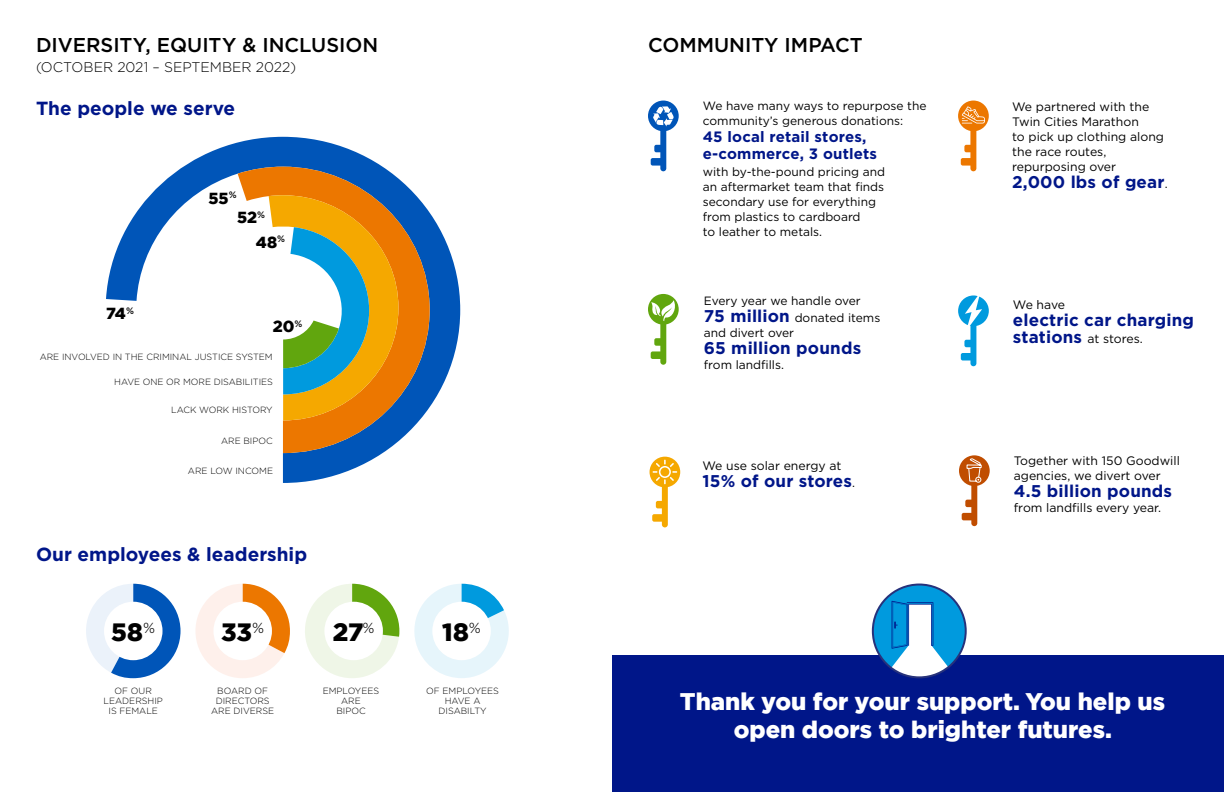
<style>
.page{position:relative;width:1224px;height:792px;background:#fff}
.page>*{position:absolute;margin:0;border:0;box-sizing:border-box;transform-origin:0 0}
.t1{font:900 25px "Gotham";letter-spacing:.005em;color:#000}
.t2{font:900 24px/28px "Gotham";color:#fff;text-align:center}
.t3{font:500 20px "Gotham";color:#000}
.t4{font:700 19px "Gotham";color:#001689}
.t5{font:700 17px "Gotham";letter-spacing:.01em;color:#001689}
.t6{font:900 16px "Gotham";letter-spacing:.005em;color:#000}
.t7{font:700 15px/17px "Gotham";letter-spacing:.01em;color:#001689}
.t8{font:300 14px "Gotham";letter-spacing:-.005em;color:#000}
.t9{font:12.2px/15px "Gotham";color:#000}
.t10{font:12px/15px "Gotham";color:#000}
.t11{font:300 9px/10px "Gotham";color:#000;text-align:center}
.s1{font-weight:700;font-size:17px;color:#001689}
.s2{font-weight:400;font-size:12px;color:#000}
</style>
<div class="page">
<div style="left:612px;top:655px;width:612px;height:137px;background:#001689"></div>
<svg style="left:86px;top:584px;width:95px;height:94px"></svg>
<div style="left:104px;top:602px;width:59px;height:58px;background:#fff;border-radius:50%"></div>
<svg style="left:195px;top:584px;width:95px;height:94px"></svg>
<div style="left:213px;top:602px;width:59px;height:58px;background:#fff;border-radius:50%"></div>
<svg style="left:305px;top:584px;width:94px;height:94px"></svg>
<div style="left:324px;top:602px;width:59px;height:58px;background:#fff;border-radius:50%"></div>
<svg style="left:414px;top:584px;width:95px;height:94px"></svg>
<div style="left:432px;top:602px;width:59px;height:58px;background:#fff;border-radius:50%"></div>
<div style="left:648px;top:101px;width:31px;height:30px;background:#0055b8;border-radius:50%"></div>
<svg style="left:651px;top:106px;width:23px;height:65px"></svg>
<svg style="left:106px;top:137px;width:354px;height:346px"></svg>
<svg style="left:238px;top:167px;width:192px;height:286px"></svg>
<svg style="left:269px;top:195px;width:129px;height:225px"></svg>
<div style="left:958px;top:101px;width:31px;height:30px;background:#ec7700;border-radius:50%"></div>
<svg style="left:961px;top:106px;width:24px;height:65px"></svg>
<div style="left:873px;top:585px;width:93px;height:92px;background:#009ade;border-radius:46px"></div>
<svg style="left:873px;top:601px;width:93px;height:76px"></svg>
<div style="left:872px;top:584px;width:95px;height:94px;border:2px solid #27327b;border-radius:50%"></div>
<div style="left:650px;top:457px;width:30px;height:30px;background:#f5a800;border-radius:50%"></div>
<svg style="left:652px;top:460px;width:25px;height:67px"></svg>
<div style="left:958px;top:295px;width:31px;height:31px;background:#009ade;border-radius:50%"></div>
<svg style="left:961px;top:295px;width:21px;height:71px"></svg>
<div style="left:648px;top:294px;width:31px;height:31px;background:#61a60e;border-radius:50%"></div>
<svg style="left:651px;top:300px;width:27px;height:65px"></svg>
<div style="left:959px;top:455px;width:31px;height:31px;background:#c04d00;border-radius:50%"></div>
<svg style="left:962px;top:457px;width:20px;height:69px"></svg>
<h3 class="t3" style="left:36px;top:32px;width:344px">DIVERSITY, EQUITY &amp; INCLUSION</h3>
<p class="t8" style="left:36px;top:58px;width:262px">(OCTOBER 2021 – SEPTEMBER 2022)</p>
<h3 class="t4" style="left:36px;top:96px;width:201px">The people we serve</h3>
<h3 class="t6" style="left:208px;top:187px;width:30px">55<sup>%</sup></h3>
<h3 class="t6" style="left:237px;top:207px;width:29px">52<sup>%</sup></h3>
<h3 class="t6" style="left:106px;top:302px;width:30px">74<sup>%</sup></h3>
<h3 class="t6" style="left:256px;top:231px;width:31px">48<sup>%</sup></h3>
<h3 class="t6" style="left:273px;top:316px;width:31px">20<sup>%</sup></h3>
<p class="t11" style="left:40px;top:351px;width:235px">ARE INVOLVED IN THE CRIMINAL JUSTICE SYSTEM</p>
<p class="t11" style="left:114px;top:376px;width:160px">HAVE ONE OR MORE DISABILITIES</p>
<p class="t11" style="left:171px;top:405px;width:103px">LACK WORK HISTORY</p>
<p class="t11" style="left:221px;top:435px;width:53px">ARE BIPOC</p>
<p class="t11" style="left:188px;top:465px;width:87px">ARE LOW INCOME</p>
<h3 class="t4" style="left:36px;top:541px;width:273px">Our employees &amp; leadership</h3>
<h1 class="t1" style="left:111px;top:615px;width:45px">58<sup>%</sup></h1>
<h1 class="t1" style="left:221px;top:615px;width:45px">33<sup>%</sup></h1>
<h1 class="t1" style="left:333px;top:615px;width:43px">27<sup>%</sup></h1>
<h1 class="t1" style="left:442px;top:615px;width:40px">18<sup>%</sup></h1>
<p class="t11" style="left:104px;top:685px;width:61px">OF OUR<br>LEADERSHIP<br>IS FEMALE</p>
<p class="t11" style="left:211px;top:685px;width:64px">BOARD OF<br>DIRECTORS<br>ARE DIVERSE</p>
<p class="t11" style="left:323px;top:685px;width:58px">EMPLOYEES<br>ARE<br>BIPOC</p>
<p class="t11" style="left:426px;top:685px;width:74px">OF EMPLOYEES<br>HAVE A<br>DISABILTY</p>
<h3 class="t3" style="left:648px;top:32px;width:216px">COMMUNITY IMPACT</h3>
<p class="t10" style="left:703px;top:98px;width:225px">We have many ways to repurpose the community’s generous donations:</p>
<p class="t7" style="left:703px;top:128px;width:176px">45 local retail stores, e-commerce, 3 outlets</p>
<p class="t10" style="left:703px;top:164px;width:184px">with by-the-pound pricing and an aftermarket team that finds secondary use for everything from plastics to cardboard<br>to leather to metals.</p>
<p class="t10" style="left:704px;top:292px;width:178px;line-height:17px">Every year we handle over<br><span class="s1">75 million</span> donated items</p>
<p class="t10" style="left:704px;top:325px;width:92px">and divert over</p>
<h3 class="t5" style="left:704px;top:337px;width:159px">65 million pounds</h3>
<p class="t10" style="left:704px;top:357px;width:82px">from landfills.</p>
<p class="t9" style="left:702px;top:458px;width:141px">We use solar energy at</p>
<h3 class="t5" style="left:702px;top:470px;width:154px">15% of our stores<span class="s2">.</span></h3>
<p class="t9" style="left:1012px;top:99px;width:153px">We partnered with the<br>Twin Cities Marathon<br>to pick up clothing along the race routes, repurposing over</p>
<h3 class="t5" style="left:1012px;top:171px;width:157px">2,000 lbs of gear<span class="s2">.</span></h3>
<p class="t9" style="left:1013px;top:297px;width:54px">We have</p>
<h3 class="t5" style="left:1013px;top:309px;width:183px">electric car charging</h3>
<p class="t9" style="left:1013px;top:331px;width:131px"><span class="s1">stations</span> at stores.</p>
<p class="t9" style="left:1014px;top:453px;width:168px">Together with 150 Goodwill agencies, we divert over</p>
<h3 class="t5" style="left:1014px;top:480px;width:160px">4.5 billion pounds</h3>
<p class="t9" style="left:1014px;top:500px;width:149px">from landfills every year.</p>
<h2 class="t2" style="left:680px;top:687px;width:487px">Thank you for your support. You help us open doors to brighter futures.</h2>
</div>
